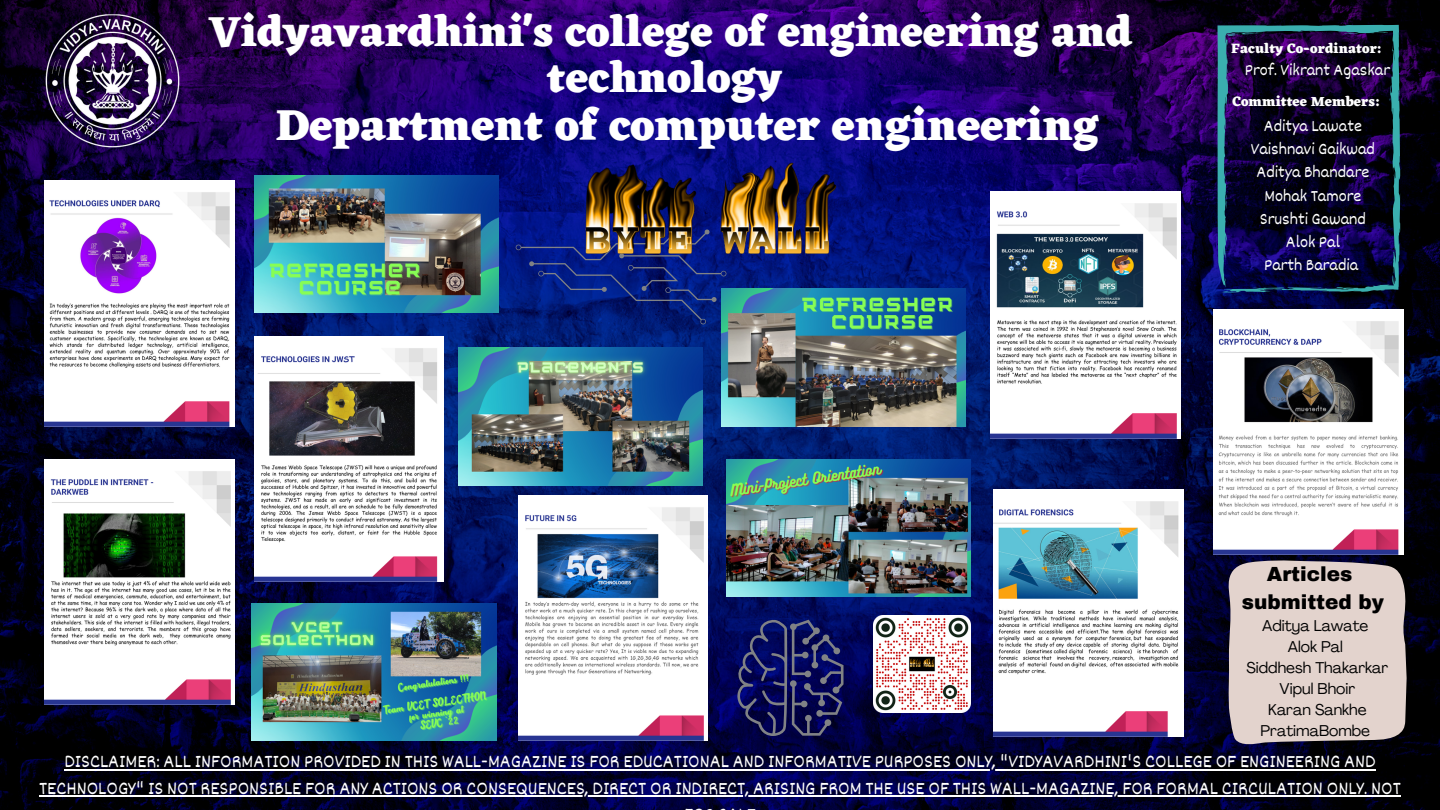
<style>
.page{position:relative;width:1440px;height:810px;background:#fff}
.page>*{position:absolute;margin:0;border:0;box-sizing:border-box;transform-origin:0 0}
.t1{font:800 44.7px "Eczar";color:#fff}
.t2{font:800 43.8px/45.8px "Eczar";color:#fff;text-align:center}
.t3{font:900 20px/27.8px "Archivo";color:#000;text-align:center}
.t4{font:19px/26.2px "Dekko";color:#fff;text-align:center}
.t5{font:17px/23.2px "Dekko";color:#fff;text-align:center}
.t6{font:15.4px/21px "Agrandir";color:#000;text-align:center}
.t7{font:800 14px "Eczar";color:#fff}
</style>
<div class="page">
<img style="left:0;top:0;width:1440px;height:810px">
<img style="left:45px;top:180px;width:189px;height:246px">
<img style="left:254px;top:336px;width:190px;height:245px">
<svg style="left:737px;top:620px;width:107px;height:116px;background:#1b1e60"></svg>
<img style="left:990px;top:191px;width:191px;height:247px">
<img style="left:993px;top:490px;width:191px;height:246px">
<img style="left:1214px;top:309px;width:190px;height:246px">
<img style="left:45px;top:459px;width:189px;height:245px">
<img style="left:519px;top:496px;width:189px;height:245px">
<img style="left:873px;top:615px;width:98px;height:98px">
<img style="left:252px;top:603px;width:244px;height:138px">
<img style="left:721px;top:289px;width:245px;height:137px">
<img style="left:254px;top:176px;width:245px;height:137px">
<img style="left:726px;top:459px;width:245px;height:137px">
<img style="left:458px;top:348px;width:245px;height:137px">
<svg style="left:516px;top:216px;width:210px;height:109px;background:#061e7f"></svg>
<img style="left:579px;top:156px;width:257px;height:120px">
<img style="left:45px;top:13px;width:135px;height:135px">
<svg style="left:1217px;top:25px;width:183px;height:268px;background:#0f1238"></svg>
<svg style="left:1234px;top:33px;width:30px;height:1px"></svg>
<svg style="left:1227px;top:559px;width:181px;height:188px;background:#cfc0bd"></svg>
<hr style="left:64px;top:769px;width:1312px;height:1px;background:#fff">
<hr style="left:39px;top:795px;width:1362px;height:2px;background:#fff">
<h2 class="t2" style="left:209px;top:8px;width:925px">Vidyavardhini's college of engineering and technology</h2>
<h1 class="t1" style="left:276px;top:99px;width:825px">Department of computer engineering</h1>
<p class="t7" style="left:1231px;top:40px;width:153px">Faculty Co-ordinator:</p>
<p class="t5" style="left:1245px;top:57px;width:147px">Prof. Vikrant Agaskar</p>
<p class="t7" style="left:1232px;top:93px;width:149px">Committee Members:</p>
<p class="t5" style="left:1251px;top:113px;width:126px">Aditya Lawate<br>Vaishnavi Gaikwad<br>Aditya Bhandare<br>Mohak Tamore<br>Srushti Gawand<br>Alok Pal<br>Parth Baradia</p>
<p class="t3" style="left:1242px;top:561px;width:144px">Articles submitted by</p>
<p class="t6" style="left:1247px;top:616px;width:143px">Aditya Lawate<br>Alok Pal<br>Siddhesh Thakarkar<br>Vipul Bhoir<br>Karan Sankhe<br>PratimaBombe</p>
<p class="t4" style="left:39px;top:748px;width:1363px">DISCLAIMER: ALL INFORMATION PROVIDED IN THIS WALL-MAGAZINE IS FOR EDUCATIONAL AND INFORMATIVE PURPOSES ONLY, "VIDYAVARDHINI'S COLLEGE OF ENGINEERING AND<br>TECHNOLOGY" IS NOT RESPONSIBLE FOR ANY ACTIONS OR CONSEQUENCES, DIRECT OR INDIRECT, ARISING FROM THE USE OF THIS WALL-MAGAZINE, FOR FORMAL CIRCULATION ONLY. NOT</p>
</div>
